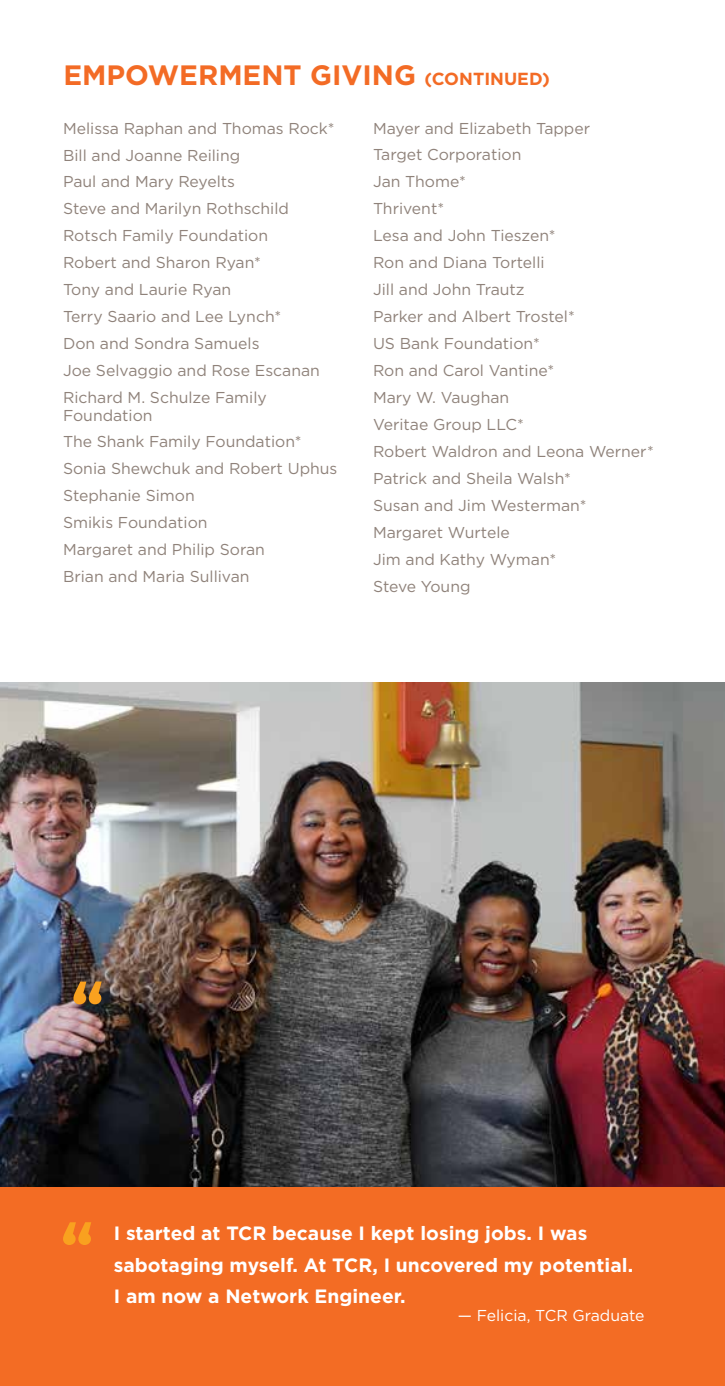
<style>
.page{position:relative;width:725px;height:1386px;background:#fff}
.page>*{position:absolute;margin:0;border:0;box-sizing:border-box;transform-origin:0 0}
.t1{font:700 28px "Gotham";color:#f36b25}
.t2{font:700 19.25px/31.5px "Gotham";color:#fff}
.t3{font:15.75px/26.9px "Gotham";color:#8f827a}
.t4{font:15.75px "Gotham";color:#fff}
.s1{font-size:17.5px}
</style>
<div class="page">
<img style="left:0;top:683px;width:724px;height:504px">
<div style="left:0;top:1187px;width:724px;height:199px;background:#f36c24"></div>
<svg style="left:73px;top:982px;width:29px;height:22px"></svg>
<svg style="left:63px;top:1222px;width:28px;height:23px"></svg>
<h1 class="t1" style="left:63px;top:57px;width:488px">EMPOWERMENT GIVING <span class="s1">(CONTINUED)</span></h1>
<p class="t3" style="left:63px;top:114px;width:273px">Melissa Raphan and Thomas Rock*<br>Bill and Joanne Reiling<br>Paul and Mary Reyelts<br>Steve and Marilyn Rothschild<br>Rotsch Family Foundation<br>Robert and Sharon Ryan*<br>Tony and Laurie Ryan<br>Terry Saario and Lee Lynch*<br>Don and Sondra Samuels<br>Joe Selvaggio and Rose Escanan<br>Richard M. Schulze Family</p>
<p class="t3" style="left:63px;top:401px;width:276px">Foundation<br>The Shank Family Foundation*<br>Sonia Shewchuk and Robert Uphus<br>Stephanie Simon<br>Smikis Foundation<br>Margaret and Philip Soran<br>Brian and Maria Sullivan</p>
<p class="t3" style="left:373px;top:114px;width:282px">Mayer and Elizabeth Tapper<br>Target Corporation<br>Jan Thome*<br>Thrivent*<br>Lesa and John Tieszen*<br>Ron and Diana Tortelli<br>Jill and John Trautz<br>Parker and Albert Trostel*<br>US Bank Foundation*<br>Ron and Carol Vantine*<br>Mary W. Vaughan<br>Veritae Group LLC*<br>Robert Waldron and Leona Werner*<br>Patrick and Sheila Walsh*<br>Susan and Jim Westerman*<br>Margaret Wurtele<br>Jim and Kathy Wyman*<br>Steve Young</p>
<p class="t2" style="left:114px;top:1217px;width:521px">I started at TCR because I kept losing jobs. I was sabotaging myself. At TCR, I uncovered my potential.<br>I am now a Network Engineer.</p>
<p class="t4" style="left:457px;top:1305px;width:188px">— Felicia, TCR Graduate</p>
</div>
